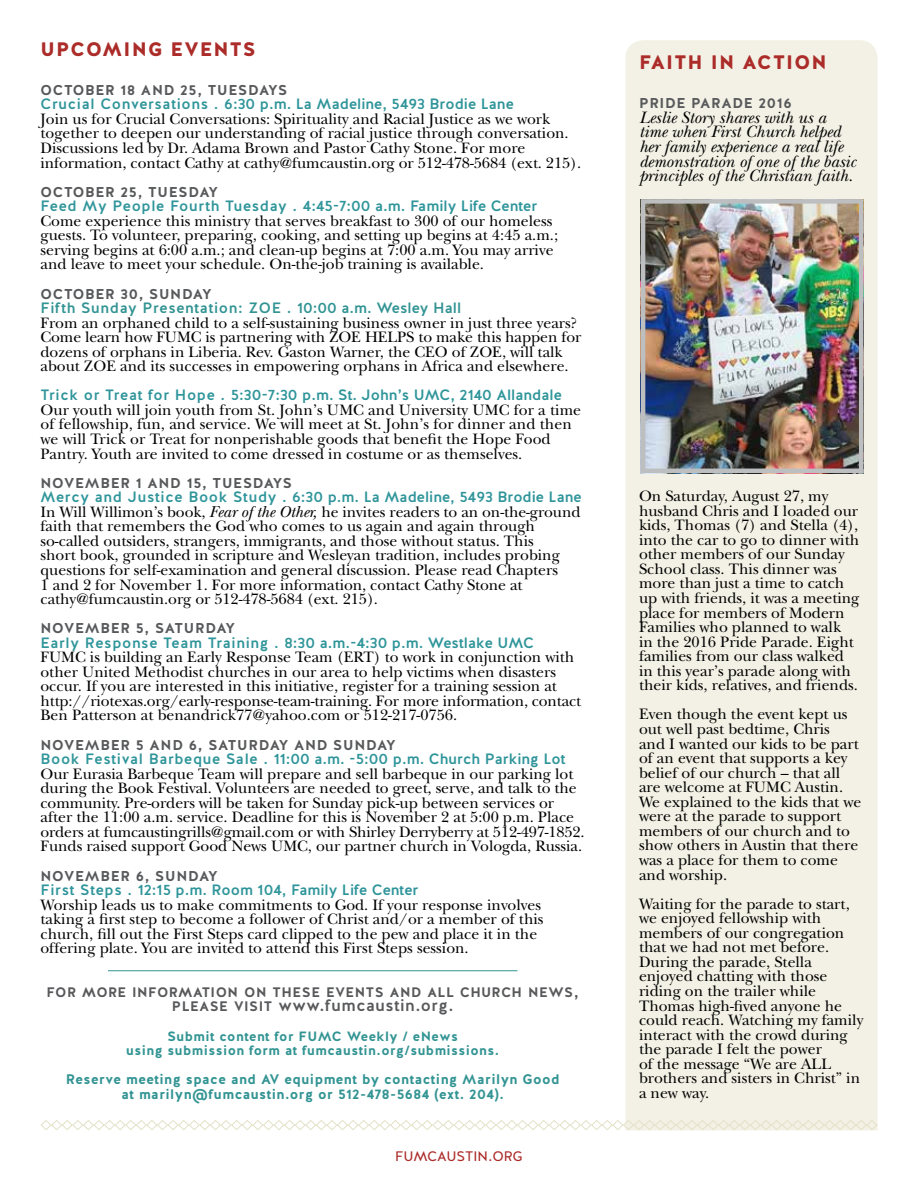
<style>
.page{position:relative;width:918px;height:1188px;background:#fff}
.page>*{position:absolute;margin:0;border:0;box-sizing:border-box;transform-origin:0 0}
.t1{font:900 19.5px "Halis R";letter-spacing:.06em;color:#ab2c29}
.t2{font:italic 17.25px/14.5px "New Baskerville Std";color:#000}
.t3{font:16.5px "Halis R S Medium";letter-spacing:.03em;color:#58595b}
.t4{font:500 16.5px "Halis R";letter-spacing:.03em;color:#58595b}
.t5{font:16.5px "Halis R S Book";color:#ab2c29}
.t6{font:15.75px/14.5px "New Baskerville Std";color:#000}
.t7{font:500 15px "Halis R";color:#2f959a}
.t8{font:500 15px "Halis R";letter-spacing:.03em;color:#2f959a}
.t9{font:500 15px "Halis R";letter-spacing:.04em;color:#2f959a}
.t10{font:500 15px "Halis R";letter-spacing:.04em;color:#329493}
.t11{font:700 14.25px "Halis R";letter-spacing:.05em;color:#58595b}
.t12{font:700 13.8px/14.5px "Halis R";letter-spacing:.03em;color:#329493;text-align:center}
.t13{font:700 13.5px/14.5px "Halis R";letter-spacing:.03em;color:#329493;text-align:center}
.s1{font-style:italic;font-size:16.5px}
.s2{font-family:"Halis R S Medium";font-weight:400}
</style>
<div class="page">
<div style="left:626px;top:40px;width:252px;height:1079px;background:#f3f1e5"></div>
<svg style="left:40px;top:1119px;width:838px;height:12px"></svg>
<hr style="left:108px;top:970px;width:410px;height:1px;background:#329493">
<img style="left:646px;top:204px;width:212px;height:264px">
<div style="left:641px;top:199px;width:222px;height:274px;border:4px solid #bcbec0"></div>
<p class="t1" style="left:40px;top:36px;width:216px">UPCOMING EVENTS</p>
<p class="t11" style="left:40px;top:81px;width:248px">OCTOBER 18 AND 25, TUESDAYS</p>
<p class="t7" style="left:40px;top:95px;width:475px">Crucial Conversations . 6:30 p.m. La Madeline, 5493 Brodie Lane</p>
<p class="t6" style="left:40px;top:112px;width:542px">Join us for Crucial Conversations: Spirituality and Racial Justice as we work together to deepen our understanding of racial justice through conversation.<br>Discussions led by Dr. Adama Brown and Pastor Cathy Stone. For more information, contact Cathy at cathy@fumcaustin.org or 512-478-5684 (ext. 215).</p>
<p class="t11" style="left:40px;top:183px;width:179px">OCTOBER 25, TUESDAY</p>
<p class="t7" style="left:40px;top:196px;width:498px">Feed My People Fourth Tuesday . 4:45-7:00 a.m. Family Life Center</p>
<p class="t6" style="left:40px;top:214px;width:519px">Come experience this ministry that serves breakfast to 300 of our homeless guests. To volunteer, preparing, cooking, and setting up begins at 4:45 a.m.; serving begins at 6:00 a.m.; and clean-up begins at 7:00 a.m. You may arrive and leave to meet your schedule. On-the-job training is available.</p>
<p class="t11" style="left:40px;top:284px;width:173px">OCTOBER 30, SUNDAY</p>
<p class="t10" style="left:40px;top:298px;width:422px">Fifth Sunday Presentation: ZOE . 10:00 a.m. Wesley Hall</p>
<p class="t6" style="left:40px;top:315px;width:542px">From an orphaned child to a self-sustaining business owner in just three years?<br>Come learn how FUMC is partnering with ZOE HELPS to make this happen for dozens of orphans in Liberia. Rev. Gaston Warner, the CEO of ZOE, will talk about ZOE and its successes in empowering orphans in Africa and elsewhere.</p>
<p class="t7" style="left:40px;top:386px;width:523px">Trick or Treat for Hope . 5:30-7:30 p.m. St. John’s UMC, 2140 Allandale</p>
<p class="t6" style="left:40px;top:403px;width:542px">Our youth will join youth from St. John’s UMC and University UMC for a time of fellowship, fun, and service. We will meet at St. John’s for dinner and then we will Trick or Treat for nonperishable goods that benefit the Hope Food Pantry. Youth are invited to come dressed in costume or as themselves.</p>
<p class="t11" style="left:40px;top:474px;width:253px">NOVEMBER 1 AND 15, TUESDAYS</p>
<p class="t7" style="left:40px;top:487px;width:543px">Mercy and Justice Book Study . 6:30 p.m. La Madeline, 5493 Brodie Lane</p>
<p class="t6" style="left:40px;top:505px;width:542px">In Will Willimon’s book, <span class="s1">Fear of the Other,</span> he invites readers to an on-the-ground faith that remembers the God who comes to us again and again through so-called outsiders, strangers, immigrants, and those without status. This<br>short book, grounded in scripture and Wesleyan tradition, includes probing questions for self-examination and general discussion. Please read Chapters<br>1 and 2 for November 1. For more information, contact Cathy Stone at cathy@fumcaustin.org or 512-478-5684 (ext. 215).</p>
<p class="t11" style="left:40px;top:619px;width:196px">NOVEMBER 5, SATURDAY</p>
<p class="t9" style="left:40px;top:633px;width:495px">Early Response Team Training . 8:30 a.m.-4:30 p.m. Westlake UMC</p>
<p class="t6" style="left:40px;top:650px;width:542px">FUMC is building an Early Response Team (ERT) to work in conjunction with other United Methodist churches in our area to help victims when disasters occur. If you are interested in this initiative, register for a training session at http://riotexas.org/early-response-team-training. For more information, contact Ben Patterson at benandrick77@yahoo.com or 512-217-0756.</p>
<p class="t11" style="left:40px;top:735px;width:357px">NOVEMBER 5 AND 6, SATURDAY AND SUNDAY</p>
<p class="t8" style="left:40px;top:749px;width:527px">Book Festival Barbeque Sale . 11:00 a.m. -5:00 p.m. Church Parking Lot</p>
<p class="t6" style="left:40px;top:766px;width:546px">Our Eurasia Barbeque Team will prepare and sell barbeque in our parking lot during the Book Festival. Volunteers are needed to greet, serve, and talk to the community. Pre-orders will be taken for Sunday pick-up between services or after the 11:00 a.m. service. Deadline for this is November 2 at 5:00 p.m. Place orders at fumcaustingrills@gmail.com or with Shirley Derryberry at 512-497-1852.<br>Funds raised support Good News UMC, our partner church in Vologda, Russia.</p>
<p class="t11" style="left:40px;top:866px;width:179px">NOVEMBER 6, SUNDAY</p>
<p class="t7" style="left:40px;top:880px;width:379px">First Steps . 12:15 p.m. Room 104, Family Life Center</p>
<p class="t6" style="left:40px;top:897px;width:505px">Worship leads us to make commitments to God. If your response involves taking a first step to become a follower of Christ and/or a member of this church, fill out the First Steps card clipped to the pew and place it in the offering plate. You are invited to attend this First Steps session.</p>
<p class="t3" style="left:47px;top:981px;width:534px">FOR MORE INFORMATION ON THESE EVENTS AND ALL CHURCH NEWS,</p>
<p class="t4" style="left:172px;top:995px;width:283px"><span class="s2">PLEASE VISIT</span> www.fumcaustin.org<span class="s2">.</span></p>
<p class="t13" style="left:126px;top:1029px;width:375px">Submit content for FUMC Weekly / eNews<br>using submission form at fumcaustin.org/submissions.</p>
<p class="t12" style="left:66px;top:1072px;width:495px">Reserve meeting space and AV equipment by contacting Marilyn Good at marilyn@fumcaustin.org or 512-478-5684 (ext. 204).</p>
<p class="t5" style="left:395px;top:1144px;width:129px">fumcaustin.org</p>
<p class="t1" style="left:639px;top:50px;width:189px">FAITH IN ACTION</p>
<p class="t11" style="left:639px;top:94px;width:154px">PRIDE PARADE 2016</p>
<p class="t2" style="left:639px;top:110px;width:219px">Leslie Story shares with us a time when First Church helped her family experience a real life demonstration of one of the basic principles of the Christian faith.</p>
<p class="t6" style="left:639px;top:489px;width:222px">On Saturday, August 27, my husband Chris and I loaded our kids, Thomas (7) and Stella (4), into the car to go to dinner with other members of our Sunday<br>School class. This dinner was more than just a time to catch up with friends, it was a meeting place for members of Modern<br>Families who planned to walk<br>in the 2016 Pride Parade. Eight families from our class walked in this year’s parade along with their kids, relatives, and friends.</p>
<p class="t6" style="left:639px;top:707px;width:224px">Even though the event kept us out well past bedtime, Chris<br>and I wanted our kids to be part of an event that supports a key belief of our church – that all are welcome at FUMC Austin.<br>We explained to the kids that we were at the parade to support members of our church and to show others in Austin that there was a place for them to come and worship.</p>
<p class="t6" style="left:639px;top:896px;width:226px">Waiting for the parade to start, we enjoyed fellowship with members of our congregation that we had not met before.<br>During the parade, Stella enjoyed chatting with those riding on the trailer while<br>Thomas high-fived anyone he could reach. Watching my family interact with the crowd during the parade I felt the power<br>of the message “We are ALL brothers and sisters in Christ” in a new way.</p>
</div>
